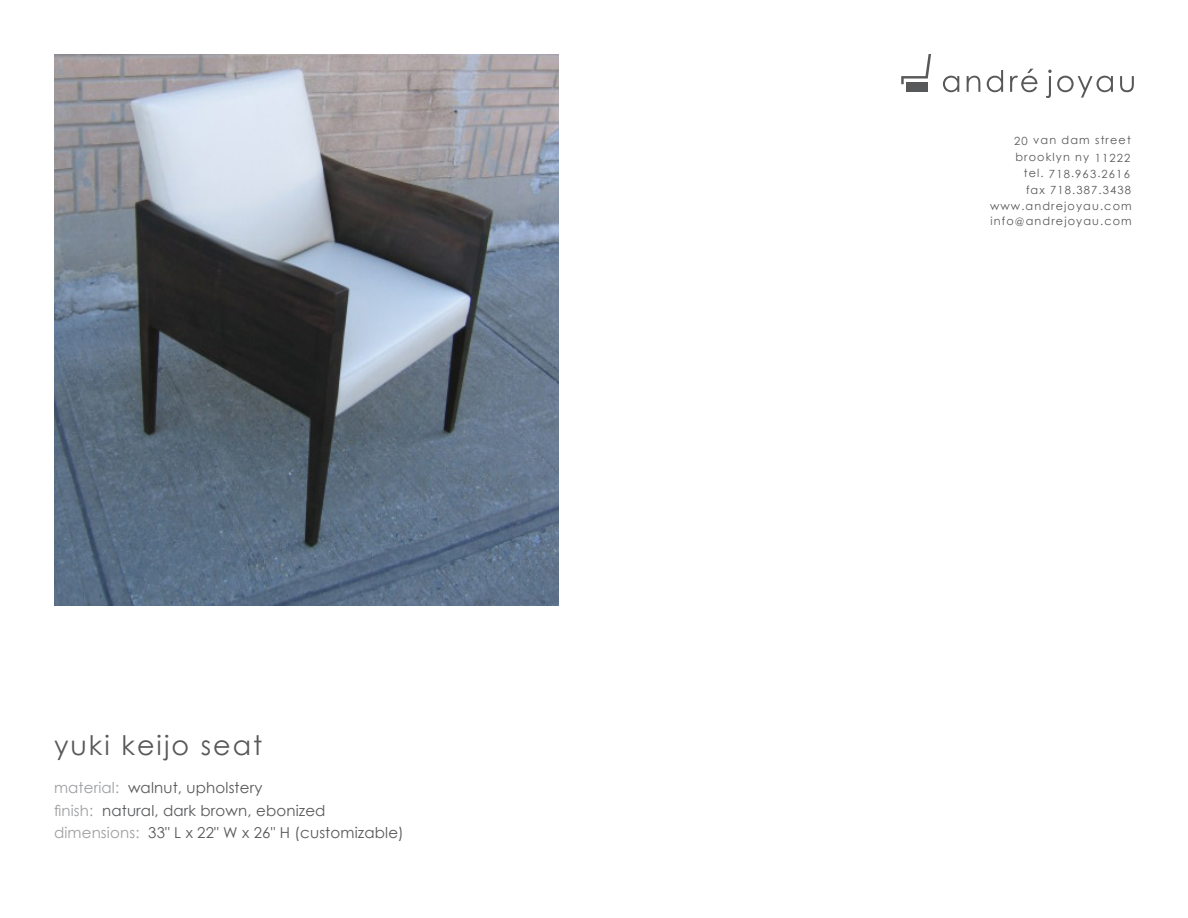
<style>
.page{position:relative;width:1188px;height:918px;background:#fff}
.page>*{position:absolute;margin:0;border:0;box-sizing:border-box;transform-origin:0 0}
.t1{font:27px "Century Gothic";letter-spacing:.075em;color:#57585a}
.t2{font:15px "Century Gothic";letter-spacing:.01em;color:#57585a}
.t3{font:11.25px "Century Gothic";letter-spacing:.1em;color:#57585a}
.s1{color:#9d9fa2}
</style>
<div class="page">
<svg style="left:943px;top:76px;width:16px;height:16px"></svg>
<svg style="left:967px;top:76px;width:13px;height:16px"></svg>
<svg style="left:987px;top:70px;width:16px;height:22px"></svg>
<svg style="left:1010px;top:69px;width:27px;height:23px"></svg>
<svg style="left:1046px;top:70px;width:67px;height:28px"></svg>
<svg style="left:1120px;top:76px;width:14px;height:16px"></svg>
<svg style="left:901px;top:54px;width:30px;height:30px"></svg>
<div style="left:906px;top:82px;width:22px;height:10px;background:#57585a"></div>
<img style="left:54px;top:54px;width:505px;height:551px">
<p class="t1" style="left:54px;top:727px;width:210px">yuki keijo seat</p>
<p class="t2" style="left:54px;top:777px;width:210px"><span class="s1">material:</span> walnut, upholstery</p>
<p class="t2" style="left:54px;top:800px;width:273px"><span class="s1">finish:</span> natural, dark brown, ebonized</p>
<p class="t2" style="left:54px;top:822px;width:351px"><span class="s1">dimensions:</span> 33" L x 22" W x 26" H (customizable)</p>
<p class="t3" style="left:1014px;top:132px;width:118px">20 van dam street</p>
<p class="t3" style="left:1024px;top:166px;width:108px">tel. 718.963.2616</p>
<p class="t3" style="left:990px;top:198px;width:143px">www.andrejoyau.com</p>
<p class="t3" style="left:990px;top:213px;width:143px">info@andrejoyau.com</p>
<p class="t3" style="left:1016px;top:149px;width:116px">brooklyn ny 11222</p>
<p class="t3" style="left:1026px;top:182px;width:107px">fax 718.387.3438</p>
</div>
